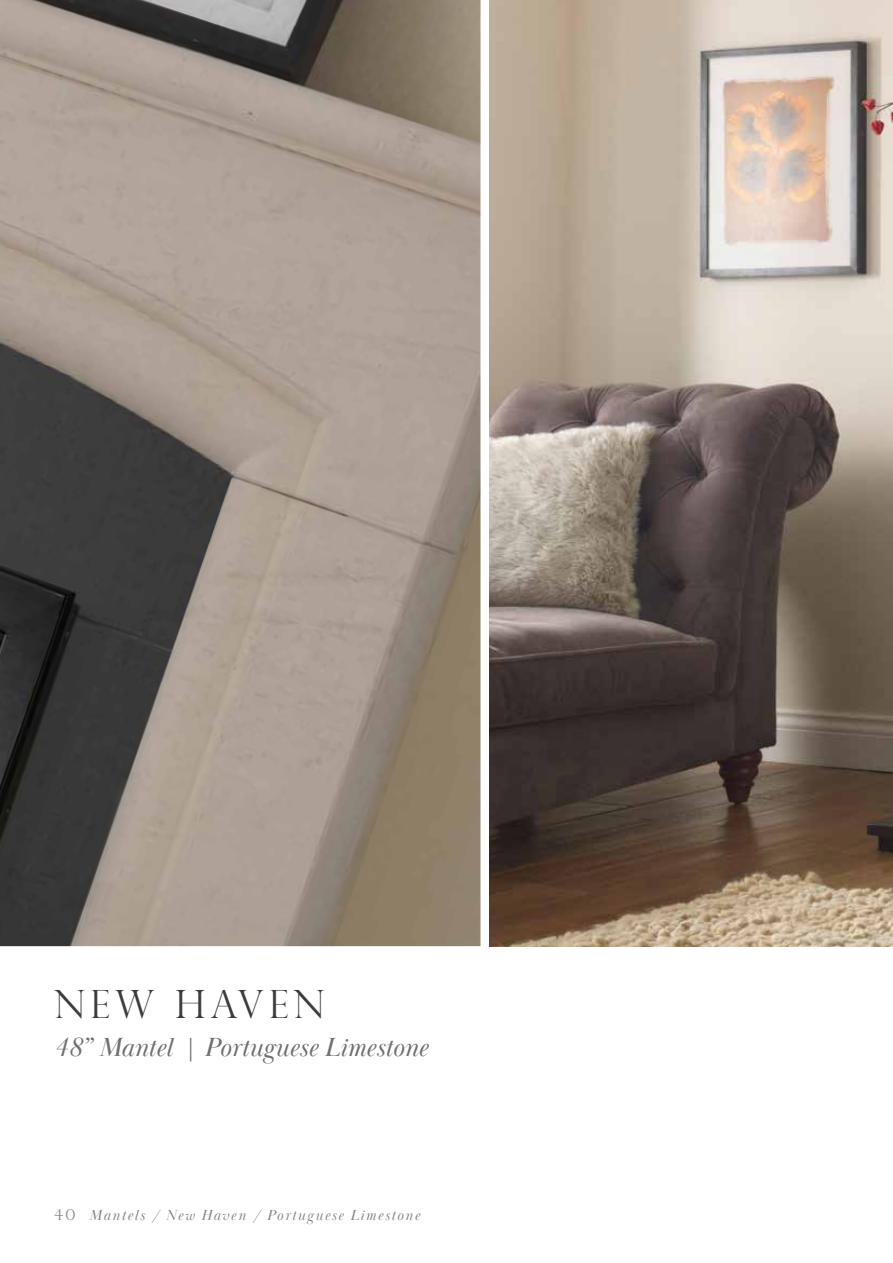
<style>
.page{position:relative;width:893px;height:1263px;background:#fff}
.page>*{position:absolute;margin:0;border:0;box-sizing:border-box;transform-origin:0 0}
.t1{font:300 39px "Perpetua Titling";letter-spacing:.12em;color:#3d3c3b}
.t2{font:italic 27px "Baskerville Display PT";color:#6f6f6f}
.t3{font:italic 15px "Baskerville Display PT";letter-spacing:.1em;color:#878787}
.t4{font:300 15px "Perpetua Titling";color:#878787}
</style>
<div class="page">
<img style="left:0;top:0;width:480px;height:946px">
<img style="left:489px;top:0;width:404px;height:946px">
<h1 class="t1" style="left:54px;top:980px;width:273px">NEW HAVEN</h1>
<h2 class="t2" style="left:54px;top:1032px;width:375px">48” Mantel | Portuguese Limestone</h2>
<p class="t4" style="left:54px;top:1205px;width:23px">40</p>
<p class="t3" style="left:89px;top:1206px;width:332px">Mantels / New Haven / Portuguese Limestone</p>
</div>
